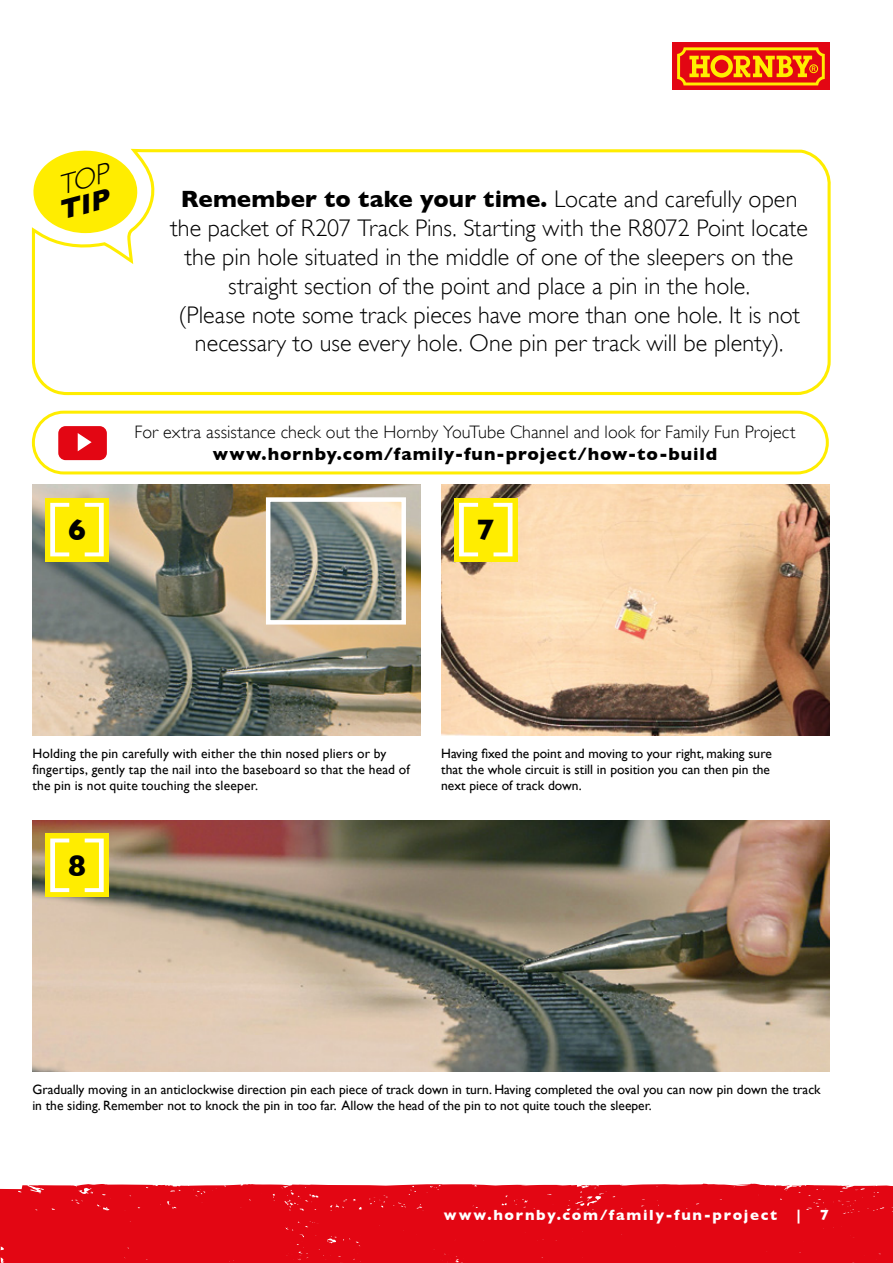
<style>
.page{position:relative;width:893px;height:1263px;background:#fff}
.page>*{position:absolute;margin:0;border:0;box-sizing:border-box;transform-origin:0 0}
.t1{font:700 30.15px "Gill Sans";color:#000}
.t2{font:300 24px/28.8px "Gill Sans";color:#000;text-align:center}
.t3{font:300 18px "Gill Sans";letter-spacing:.005em;color:#000}
.t4{font:700 18px "Gill Sans";letter-spacing:.05em;color:#000}
.t5{font:700 15px "Gill Sans";letter-spacing:.11em;color:#fff}
.t6{font:13.5px/16.2px "Gill Sans";color:#000}
.s1{font-weight:700}
</style>
<div class="page">
<svg style="left:0;top:1183px;width:893px;height:26px;background:#e51e2a"></svg>
<div style="left:0;top:1209px;width:893px;height:54px;background:#e30613"></div>
<div style="left:672px;top:43px;width:158px;height:47px;background:#e30613"></div>
<svg style="left:677px;top:47px;width:148px;height:38px"></svg>
<svg style="left:31px;top:148px;width:800px;height:248px"></svg>
<svg style="left:441px;top:485px;width:388px;height:251px;background:#d1af8d"></svg>
<img style="left:32px;top:485px;width:388px;height:251px">
<img style="left:32px;top:820px;width:797px;height:251px">
<div style="left:454px;top:498px;width:64px;height:63px;background:#ffed00"></div>
<svg style="left:493px;top:503px;width:19px;height:53px"></svg>
<svg style="left:459px;top:503px;width:19px;height:53px"></svg>
<div style="left:45px;top:498px;width:64px;height:63px;background:#ffed00"></div>
<svg style="left:85px;top:503px;width:19px;height:53px"></svg>
<svg style="left:50px;top:503px;width:19px;height:53px"></svg>
<div style="left:45px;top:833px;width:64px;height:64px;background:#ffed00"></div>
<svg style="left:85px;top:838px;width:19px;height:54px"></svg>
<svg style="left:50px;top:838px;width:19px;height:54px"></svg>
<img style="left:271px;top:502px;width:130px;height:118px">
<div style="left:266px;top:497px;width:140px;height:128px;border:4px solid #fff"></div>
<div style="left:32px;top:411px;width:797px;height:63px;border:3px solid #ffed00;border-radius:30px"></div>
<svg style="left:58px;top:426px;width:49px;height:34px;background:#e6222d"></svg>
<svg style="left:33px;top:150px;width:105px;height:83px"></svg>
<p class="t2" style="left:170px;top:184px;width:639px"><span class="s1">Remember to take your time.</span> Locate and carefully open the packet of R207 Track Pins. Starting with the R8072 Point locate the pin hole situated in the middle of one of the sleepers on the straight section of the point and place a pin in the hole.<br>(Please note some track pieces have more than one hole. It is not necessary to use every hole. One pin per track will be plenty).</p>
<h3 class="t3" style="left:135px;top:418px;width:662px">For extra assistance check out the Hornby YouTube Channel and look for Family Fun Project</h3>
<h3 class="t4" style="left:213px;top:443px;width:506px">www.hornby.com/family-fun-project/how-to-build</h3>
<h1 class="t1" style="left:68px;top:512px;width:19px">6</h1>
<h1 class="t1" style="left:477px;top:512px;width:19px">7</h1>
<p class="t6" style="left:32px;top:745px;width:379px">Holding the pin carefully with either the thin nosed pliers or by fingertips, gently tap the nail into the baseboard so that the head of the pin is not quite touching the sleeper.</p>
<h1 class="t1" style="left:68px;top:848px;width:19px">8</h1>
<p class="t6" style="left:441px;top:745px;width:332px">Having fixed the point and moving to your right, making sure that the whole circuit is still in position you can then pin the next piece of track down.</p>
<p class="t6" style="left:32px;top:1081px;width:790px">Gradually moving in an anticlockwise direction pin each piece of track down in turn. Having completed the oval you can now pin down the track in the siding. Remember not to knock the pin in too far. Allow the head of the pin to not quite touch the sleeper.</p>
<p class="t5" style="left:444px;top:1206px;width:335px">www.hornby.com/family-fun-project</p>
<p class="t5" style="left:796px;top:1206px;width:6px">|</p>
<p class="t5" style="left:820px;top:1206px;width:10px">7</p>
</div>
